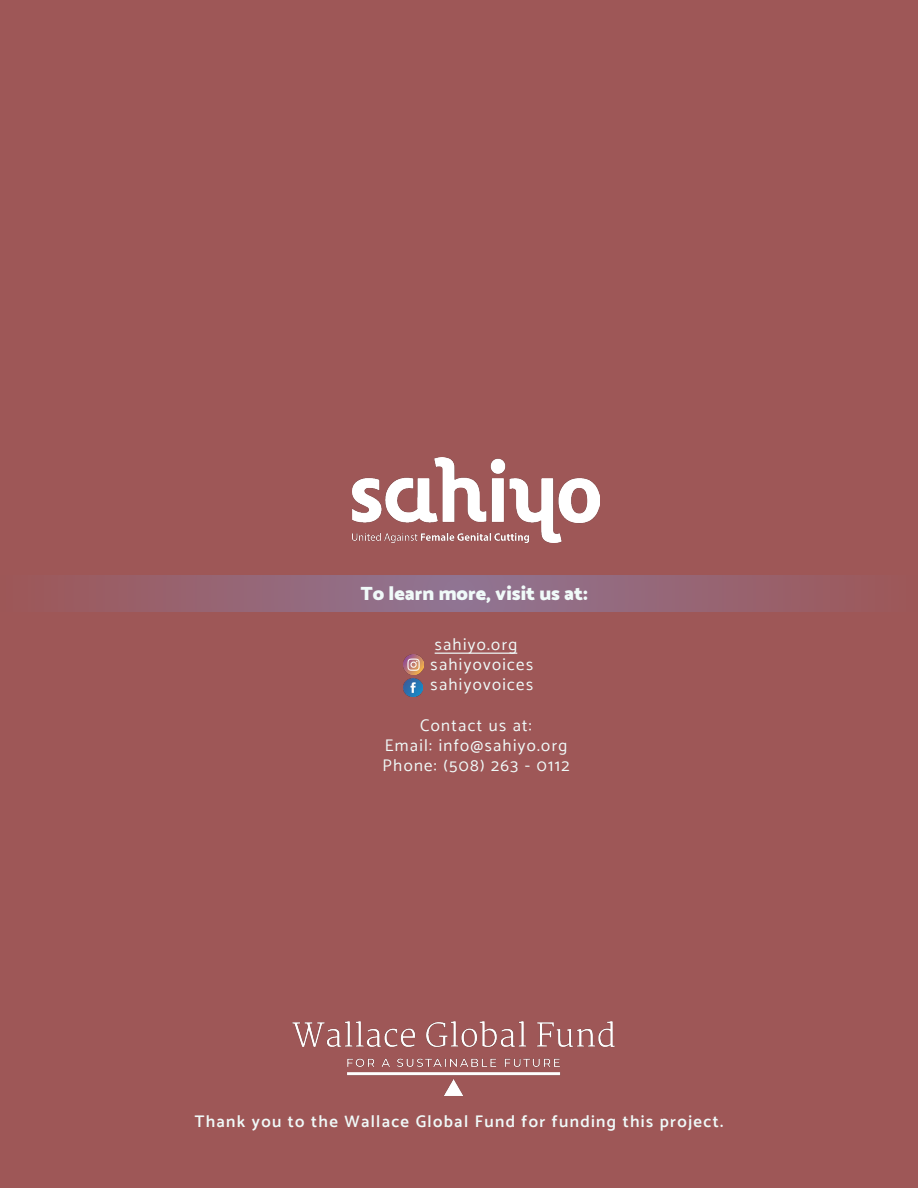
<style>
.page{position:relative;width:918px;height:1188px;background:#9e5757}
.page>*{position:absolute;margin:0;border:0;box-sizing:border-box;transform-origin:0 0}
.Sections{font:900 19.5px "Catamaran";color:#f0faf9}
.Sections-2{font:16.8px/20.1px "Catamaran";letter-spacing:.08em;color:#f0faf9}
.Sections-3{font:600 16.8px "Catamaran";letter-spacing:.08em;color:#f0faf9}
</style>
<div class="page">
<img style="left:352px;top:458px;width:247px;height:84px">
<svg style="left:80px;top:576px;width:759px;height:36px"></svg>
<img style="left:403px;top:654px;width:20px;height:20px">
<img style="left:292px;top:1021px;width:323px;height:75px">
<img style="left:404px;top:679px;width:18px;height:18px">
<hr style="left:435px;top:653px;width:82px;height:1px;background:#f0faf9">
<p class="Sections" style="left:361px;top:582px;width:229px">To learn more, visit us at:</p>
<p class="Sections-2" style="left:431px;top:634px;width:104px">sahiyo.org sahiyovoices sahiyovoices</p>
<p class="Sections-2" style="left:383px;top:715px;width:188px;text-align:center">Contact us at:<br>Email: info@sahiyo.org<br>Phone: (508) 263 - 0112</p>
<p class="Sections-3" style="left:195px;top:1111px;width:530px">Thank you to the Wallace Global Fund for funding this project.</p>
</div>
